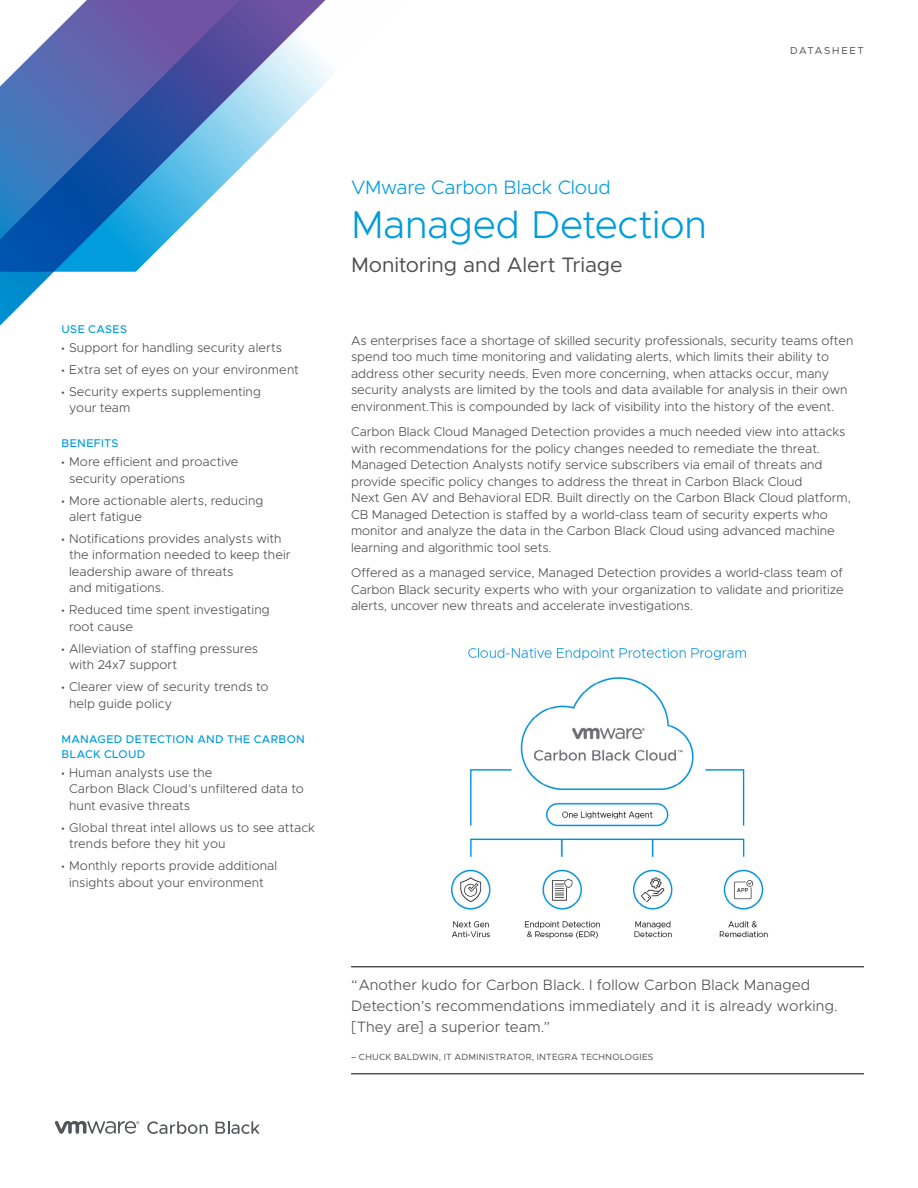
<style>
.page{position:relative;width:918px;height:1188px;background:#fff}
.page>*{position:absolute;margin:0;border:0;box-sizing:border-box;transform-origin:0 0}
.t1{font:300 39px "Metropolis";letter-spacing:-.01em;color:#009cdc}
.t2{font:21px "Metropolis";letter-spacing:-.005em;color:#4d4d4f}
.t3{font:300 19.5px "Metropolis";letter-spacing:-.005em;color:#009cdc}
.t4{font:300 15px/21px "Metropolis";letter-spacing:.01em;color:#4d4d4f}
.t5{font:300 12.75px/16.5px "Metropolis";letter-spacing:-.005em;color:#4d4d4f}
.t6{font:500 11.25px/15px "Metropolis";letter-spacing:.035em;color:#009cdc}
.t7{font:10.2px "Metropolis";letter-spacing:.17em;color:#4d4d4f}
.t8{font:9px "Metropolis";letter-spacing:.03em;color:#4d4d4f}
.s1{font-family:"Myriad Pro"}
</style>
<div class="page">
<svg style="left:147px;top:1121px;width:61px;height:13px"></svg>
<svg style="left:216px;top:1121px;width:44px;height:13px"></svg>
<svg style="left:55px;top:1121px;width:84px;height:13px"></svg>
<svg style="left:0;top:272px;width:54px;height:54px"></svg>
<svg style="left:0;top:0;width:332px;height:272px"></svg>
<hr style="left:351px;top:967px;width:513px;height:1px;background:#000">
<hr style="left:351px;top:1074px;width:513px;height:1px;background:#000">
<img style="left:450px;top:648px;width:318px;height:291px">
<p class="t7" style="left:790px;top:44px;width:75px">DATASHEET</p>
<p class="t6" style="left:62px;top:322px;width:67px">USE CASES</p>
<p class="t5" style="left:62px;top:339px;width:222px"><span class="s1">•</span> Support for handling security alerts</p>
<p class="t5" style="left:62px;top:361px;width:239px"><span class="s1">•</span> Extra set of eyes on your environment</p>
<p class="t5" style="left:69px;top:383px;width:193px;text-indent:-8px"><span class="s1">•</span> Security experts supplementing your team</p>
<p class="t6" style="left:62px;top:436px;width:59px">BENEFITS</p>
<p class="t5" style="left:69px;top:453px;width:171px;text-indent:-8px"><span class="s1">•</span> More efficient and proactive security operations</p>
<p class="t5" style="left:69px;top:492px;width:196px;text-indent:-8px"><span class="s1">•</span> More actionable alerts, reducing alert fatigue</p>
<p class="t5" style="left:69px;top:530px;width:223px;text-indent:-8px"><span class="s1">•</span> Notifications provides analysts with the information needed to keep their leadership aware of threats<br>and mitigations.</p>
<p class="t5" style="left:69px;top:602px;width:202px;text-indent:-8px"><span class="s1">•</span> Reduced time spent investigating root cause</p>
<p class="t5" style="left:69px;top:640px;width:191px;text-indent:-8px"><span class="s1">•</span> Alleviation of staffing pressures with 24x7 support</p>
<p class="t5" style="left:69px;top:678px;width:201px;text-indent:-8px"><span class="s1">•</span> Clearer view of security trends to help guide policy</p>
<p class="t6" style="left:62px;top:732px;width:245px">MANAGED DETECTION AND THE CARBON<br>BLACK CLOUD</p>
<p class="t5" style="left:69px;top:764px;width:236px;text-indent:-8px"><span class="s1">•</span> Human analysts use the<br>Carbon Black Cloud’s unfiltered data to hunt evasive threats</p>
<p class="t5" style="left:69px;top:819px;width:247px;text-indent:-8px"><span class="s1">•</span> Global threat intel allows us to see attack trends before they hit you</p>
<p class="t5" style="left:62px;top:857px;width:217px;text-align:center"><span class="s1">•</span> Monthly reports provide additional insights about your environment</p>
<h3 class="t3" style="left:351px;top:176px;width:261px">VMware Carbon Black Cloud</h3>
<h1 class="t1" style="left:351px;top:200px;width:358px">Managed Detection</h1>
<h2 class="t2" style="left:351px;top:251px;width:273px">Monitoring and Alert Triage</h2>
<p class="t5" style="left:351px;top:332px;width:504px">As enterprises face a shortage of skilled security professionals, security teams often spend too much time monitoring and validating alerts, which limits their ability to address other security needs. Even more concerning, when attacks occur, many security analysts are limited by the tools and data available for analysis in their own environment.This is compounded by lack of visibility into the history of the event.</p>
<p class="t5" style="left:351px;top:424px;width:501px">Carbon Black Cloud Managed Detection provides a much needed view into attacks with recommendations for the policy changes needed to remediate the threat.<br>Managed Detection Analysts notify service subscribers via email of threats and provide specific policy changes to address the threat in Carbon Black Cloud<br>Next Gen AV and Behavioral EDR. Built directly on the Carbon Black Cloud platform, CB Managed Detection is staffed by a world-class team of security experts who monitor and analyze the data in the Carbon Black Cloud using advanced machine learning and algorithmic tool sets.</p>
<p class="t5" style="left:351px;top:565px;width:494px;text-align:justify">Offered as a managed service, Managed Detection provides a world-class team of Carbon Black security experts who with your organization to validate and prioritize alerts, uncover new threats and accelerate investigations.</p>
<p class="t4" style="left:351px;top:974px;width:488px">“Another kudo for Carbon Black. I follow Carbon Black Managed<br>Detection’s recommendations immediately and it is already working. [They are] a superior team.”</p>
<p class="t8" style="left:351px;top:1051px;width:304px">– CHUCK BALDWIN, IT ADMINISTRATOR, INTEGRA TECHNOLOGIES</p>
</div>
